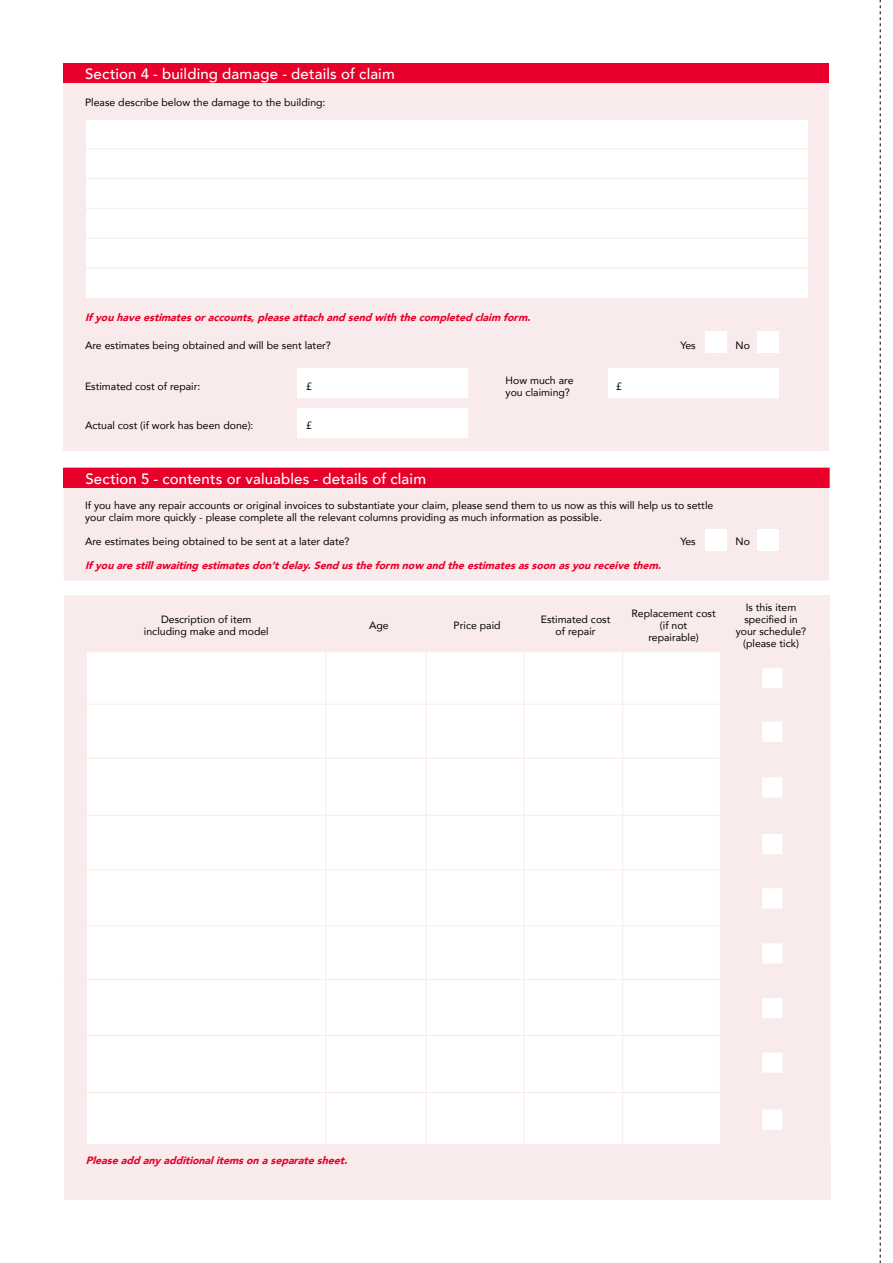
<style>
.page{position:relative;width:893px;height:1263px;background:#fff}
.page>*{position:absolute;margin:0;border:0;box-sizing:border-box;transform-origin:0 0}
.t1{font:500 15px "Avenir";letter-spacing:.01em;color:#fff}
.t2{font:10.5px/12px "Avenir";color:#000;text-align:center}
.t3{font:italic 900 10.5px "Avenir";color:#e8002a}
</style>
<div class="page">
<svg style="left:880px;top:0;width:1px;height:1263px"></svg>
<div style="left:64px;top:64px;width:765px;height:387px;background:#f9eaec"></div>
<div style="left:64px;top:64px;width:765px;height:19px;background:#e8002a"></div>
<div style="left:298px;top:408px;width:170px;height:30px;background:#fff"></div>
<div style="left:298px;top:368px;width:170px;height:30px;background:#fff"></div>
<div style="left:757px;top:332px;width:21px;height:21px;background:#fff"></div>
<div style="left:705px;top:332px;width:22px;height:21px;background:#fff"></div>
<div style="left:608px;top:368px;width:170px;height:30px;background:#fff"></div>
<div style="left:87px;top:121px;width:721px;height:177px;background:#fff"></div>
<svg style="left:86px;top:148px;width:722px;height:140px"></svg>
<div style="left:65px;top:644px;width:22px;height:510px;background:#f9eaec"></div>
<div style="left:720px;top:645px;width:110px;height:509px;background:#f9eaec"></div>
<div style="left:64px;top:1145px;width:766px;height:54px;background:#f9eaec"></div>
<div style="left:65px;top:595px;width:765px;height:56px;background:#f9eaec"></div>
<hr style="left:426px;top:651px;width:1px;height:498px;background:#f9eaec">
<hr style="left:524px;top:651px;width:1px;height:498px;background:#f9eaec">
<hr style="left:622px;top:651px;width:1px;height:498px;background:#f9eaec">
<hr style="left:64px;top:704px;width:766px;height:1px;background:#f9eaec">
<hr style="left:64px;top:758px;width:766px;height:1px;background:#f9eaec">
<hr style="left:65px;top:815px;width:765px;height:1px;background:#f9eaec">
<hr style="left:65px;top:870px;width:765px;height:1px;background:#f9eaec">
<hr style="left:64px;top:925px;width:766px;height:1px;background:#f9eaec">
<div style="left:761px;top:667px;width:22px;height:22px;background:#fff;border:1px solid #f9eaec"></div>
<div style="left:761px;top:721px;width:22px;height:22px;background:#fff;border:1px solid #f9eaec"></div>
<div style="left:761px;top:776px;width:22px;height:22px;background:#fff;border:1px solid #f9eaec"></div>
<div style="left:761px;top:833px;width:22px;height:22px;background:#fff;border:1px solid #f9eaec"></div>
<div style="left:761px;top:887px;width:22px;height:22px;background:#fff;border:1px solid #f9eaec"></div>
<div style="left:761px;top:942px;width:22px;height:22px;background:#fff;border:1px solid #f9eaec"></div>
<hr style="left:64px;top:979px;width:766px;height:1px;background:#f9eaec">
<div style="left:761px;top:997px;width:22px;height:22px;background:#fff;border:1px solid #f9eaec"></div>
<hr style="left:65px;top:1035px;width:766px;height:1px;background:#f9eaec">
<div style="left:761px;top:1052px;width:22px;height:22px;background:#fff;border:1px solid #f9eaec"></div>
<hr style="left:325px;top:651px;width:1px;height:498px;background:#f9eaec">
<div style="left:64px;top:488px;width:765px;height:92px;background:#f9eaec"></div>
<div style="left:64px;top:468px;width:765px;height:19px;background:#e8002a"></div>
<div style="left:63px;top:468px;width:766px;height:20px;border:1px solid #e8002a"></div>
<div style="left:757px;top:530px;width:21px;height:21px;background:#fff"></div>
<div style="left:705px;top:530px;width:22px;height:21px;background:#fff"></div>
<hr style="left:65px;top:1092px;width:766px;height:1px;background:#f9eaec">
<div style="left:761px;top:1109px;width:22px;height:22px;background:#fff;border:1px solid #f9eaec"></div>
<h1 class="t1" style="left:85px;top:61px;width:311px">Section 4 - building damage - details of claim</h1>
<p class="t2" style="left:85px;top:97px;width:242px">Please describe below the damage to the building:</p>
<p class="t3" style="left:85px;top:308px;width:451px">Ifyouhaveestimatesoraccounts,pleaseattachandsendwiththecompletedclaim form.</p>
<p class="t2" style="left:85px;top:339px;width:247px">Are estimates being obtained and will be sent later?</p>
<p class="t2" style="left:680px;top:339px;width:17px">Yes</p>
<p class="t2" style="left:736px;top:339px;width:16px">No</p>
<p class="t2" style="left:85px;top:380px;width:117px">Estimated cost of repair:</p>
<p class="t2" style="left:306px;top:380px;width:7px">£</p>
<p class="t2" style="left:85px;top:419px;width:170px">Actual cost (if work has been done):</p>
<p class="t2" style="left:306px;top:419px;width:7px">£</p>
<p class="t2" style="left:506px;top:374px;width:69px;text-align:left">How much are you claiming?</p>
<p class="t2" style="left:616px;top:380px;width:7px">£</p>
<h1 class="t1" style="left:85px;top:465px;width:342px">Section 5 - contents or valuables - details of claim</h1>
<p class="t2" style="left:85px;top:499px;width:630px;text-align:left">If you have any repair accounts or original invoices to substantiate your claim, please send them to us now as this will help us to settle your claim more quickly - please complete all the relevant columns providing as much information as possible.</p>
<p class="t2" style="left:85px;top:535px;width:266px">Are estimates being obtained to be sent at a later date?</p>
<p class="t2" style="left:680px;top:535px;width:17px">Yes</p>
<p class="t2" style="left:736px;top:535px;width:16px">No</p>
<p class="t3" style="left:85px;top:557px;width:582px">Ifyouarestillawaitingestimatesdon’tdelay.Sendustheform now andtheestimatesassoonasyoureceivethem.</p>
<p class="t2" style="left:144px;top:613px;width:126px">Description of item including make and model</p>
<p class="t2" style="left:454px;top:619px;width:49px">Price paid</p>
<p class="t2" style="left:541px;top:613px;width:71px">Estimated cost of repair</p>
<p class="t2" style="left:631px;top:607px;width:86px">Replacement cost (if not<br>repairable)</p>
<p class="t2" style="left:736px;top:601px;width:72px">Is this item specified in your schedule? (please tick)</p>
<p class="t2" style="left:369px;top:619px;width:21px">Age</p>
<p class="t3" style="left:86px;top:1151px;width:267px">Pleaseaddanyadditionalitemsonaseparatesheet.</p>
</div>
